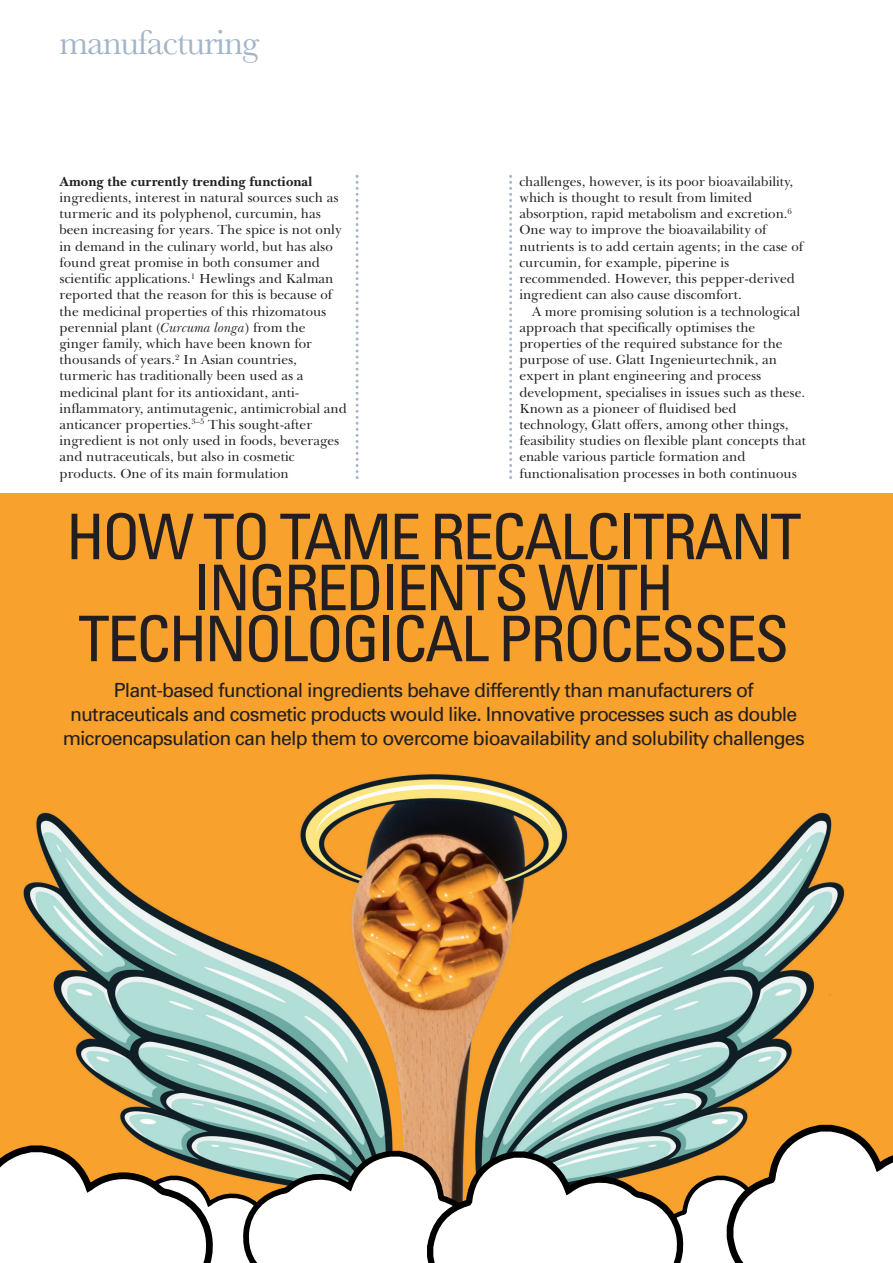
<style>
.page{position:relative;width:893px;height:1263px;background:#fff}
.page>*{position:absolute;margin:0;border:0;box-sizing:border-box;transform-origin:0 0}
.t1{font:condensed 63px/51px "Univers";letter-spacing:-.04em;color:#231f20;text-align:center}
.t2{font:36px "Baskerville";letter-spacing:-.03em;color:#a3b5c8}
.t3{font:19.5px/24px "Univers";letter-spacing:-.04em;color:#231f20;text-align:center}
.t4{font:13.5px/16.2px "Baskerville BT";color:#231f20}
.s1{font-weight:700}
.s2{font-style:italic}
</style>
<div class="page">
<img style="left:0;top:493px;width:893px;height:670px">
<svg style="left:509px;top:175px;width:3px;height:304px"></svg>
<svg style="left:356px;top:175px;width:3px;height:304px"></svg>
<svg style="left:0;top:1125px;width:892px;height:138px"></svg>
<p class="t2" style="left:59px;top:21px;width:201px">manufacturing</p>
<p class="t4" style="left:519px;top:175px;width:285px">challenges, however, is its poor bioavailability, which is thought to result from limited absorption, rapid metabolism and excretion.<sup>6<br></sup>One way to improve the bioavailability of nutrients is to add certain agents; in the case of curcumin, for example, piperine is recommended. However, this pepper-derived ingredient can also cause discomfort.</p>
<p class="t4" style="left:519px;top:304px;width:288px;text-indent:13px">A more promising solution is a technological approach that specifically optimises the properties of the required substance for the purpose of use. Glatt Ingenieurtechnik, an expert in plant engineering and process development, specialises in issues such as these.<br>Known as a pioneer of fluidised bed technology, Glatt offers, among other things, feasibility studies on flexible plant concepts that enable various particle formation and functionalisation processes in both continuous</p>
<p class="t1" style="left:66px;top:517px;width:737px">HOW TO TAME RECALCITRANT<br>INGREDIENTS WITH<br>TECHNOLOGICAL PROCESSES</p>
<p class="t4" style="left:60px;top:175px;width:289px"><span class="s1">Among the currently trending functional </span>ingredients, interest in natural sources such as turmeric and its polyphenol, curcumin, has been increasing for years. The spice is not only in demand in the culinary world, but has also found great promise in both consumer and scientific applications.<sup>1</sup> Hewlings and Kalman reported that the reason for this is because of the medicinal properties of this rhizomatous perennial plant (<span class="s2">Curcuma longa</span>) from the ginger family, which have been known for thousands of years.<sup>2</sup> In Asian countries, turmeric has traditionally been used as a medicinal plant for its antioxidant, anti&shy;inflammatory, antimutagenic, antimicrobial and anticancer properties.<sup>3–5</sup> This sought-after ingredient is not only used in foods, beverages and nutraceuticals, but also in cosmetic products. One of its main formulation</p>
<p class="t3" style="left:63px;top:680px;width:744px">Plant-based functional ingredients behave differently than manufacturers of nutraceuticals and cosmetic products would like. Innovative processes such as double microencapsulation can help them to overcome bioavailability and solubility challenges</p>
</div>
